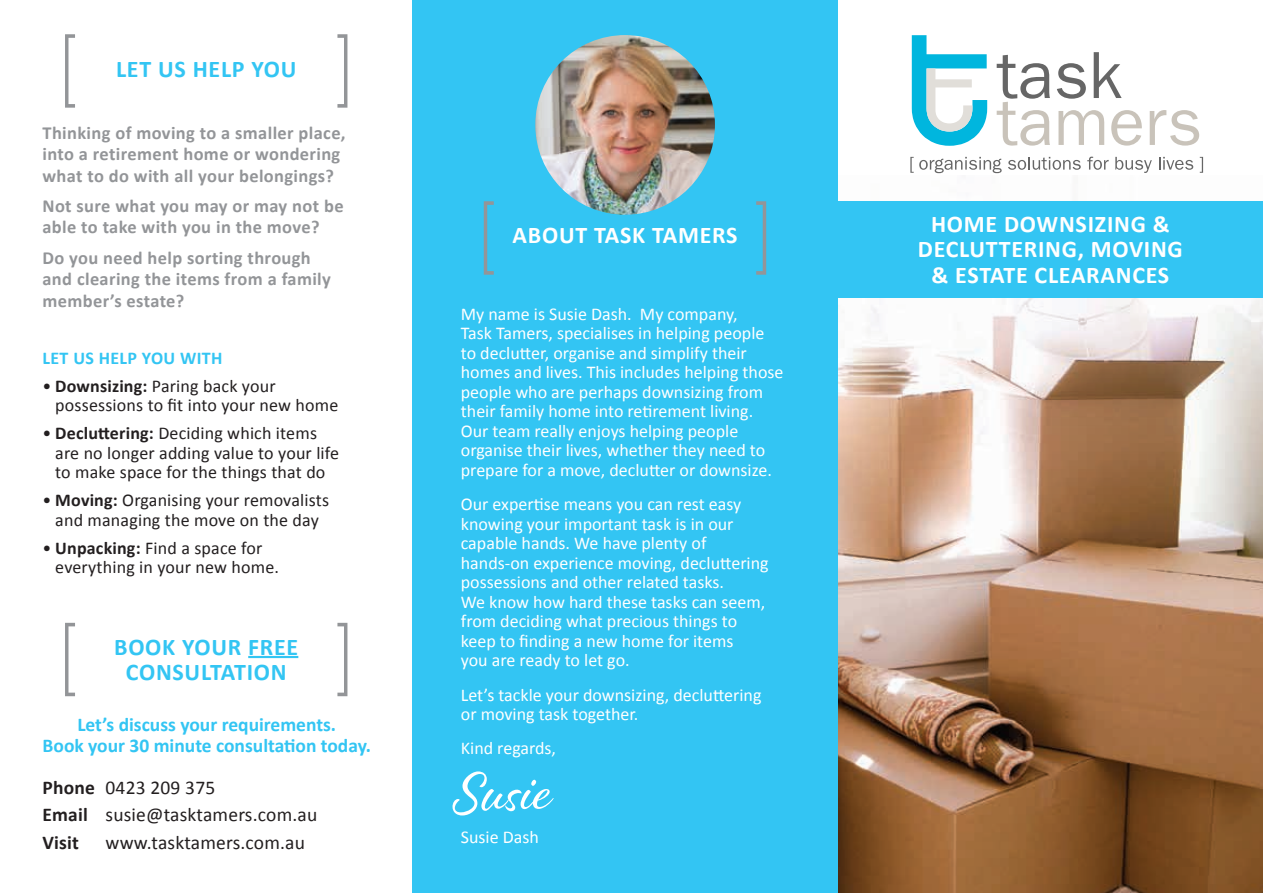
<style>
.page{position:relative;width:1263px;height:893px;background:#fff}
.page>*{position:absolute;margin:0;border:0;box-sizing:border-box;transform-origin:0 0}
.t1{font:58.5px "Alisha";color:#fff}
.t2{font:700 24px/25.5px "Calibri";letter-spacing:.03em;color:#fff;text-align:center}
.t3{font:700 24px/25.5px "Calibri";letter-spacing:.03em;color:#33c5f3;text-align:center}
.t4{font:19.5px/27.6px "Calibri";letter-spacing:.01em;color:#231f20}
.t5{font:700 19.5px/21px "Calibri";color:#33c5f3;text-align:center}
.t6{font:700 18.45px/21.5px "Calibri";letter-spacing:.02em;color:#939598}
.t7{font:18px/19.5px "Calibri";color:#fff}
.t8{font:18px/19.5px "Calibri";letter-spacing:.01em;color:#231f20}
.t9{font:700 18px "Calibri";letter-spacing:.02em;color:#33c5f3}
.s1{font-weight:700}
</style>
<div class="page">
<img style="left:838px;top:298px;width:425px;height:595px">
<svg style="left:910px;top:157px;width:92px;height:16px"></svg>
<svg style="left:1008px;top:157px;width:73px;height:13px"></svg>
<svg style="left:1087px;top:157px;width:22px;height:13px"></svg>
<svg style="left:1115px;top:157px;width:37px;height:16px"></svg>
<svg style="left:1159px;top:157px;width:34px;height:13px"></svg>
<svg style="left:1200px;top:157px;width:3px;height:16px"></svg>
<svg style="left:1057px;top:63px;width:29px;height:36px"></svg>
<svg style="left:1094px;top:52px;width:28px;height:46px"></svg>
<svg style="left:997px;top:55px;width:53px;height:91px"></svg>
<svg style="left:1058px;top:110px;width:46px;height:35px"></svg>
<svg style="left:1111px;top:110px;width:31px;height:36px"></svg>
<svg style="left:1150px;top:110px;width:49px;height:36px"></svg>
<svg style="left:912px;top:35px;width:75px;height:111px"></svg>
<div style="left:827px;top:201px;width:436px;height:97px;background:#33c5f3"></div>
<div style="left:412px;top:0;width:426px;height:893px;background:#33c5f3"></div>
<svg style="left:484px;top:201px;width:10px;height:74px"></svg>
<svg style="left:756px;top:201px;width:10px;height:74px"></svg>
<svg style="left:65px;top:34px;width:10px;height:74px"></svg>
<svg style="left:337px;top:34px;width:10px;height:74px"></svg>
<svg style="left:65px;top:623px;width:10px;height:73px"></svg>
<svg style="left:337px;top:623px;width:10px;height:73px"></svg>
<img style="left:535px;top:35px;width:180px;height:180px;border-radius:90px">
<hr style="left:248px;top:656px;width:50px;height:2px;background:#33c5f3">
<h2 class="t3" style="left:116px;top:56px;width:182px">LET US HELP YOU</h2>
<p class="t6" style="left:43px;top:122px;width:305px">Thinking of moving to a smaller place, into a retirement home or wondering what to do with all your belongings?</p>
<p class="t6" style="left:43px;top:195px;width:303px">Not sure what you may or may not be able to take with you in the move?</p>
<p class="t6" style="left:43px;top:247px;width:290px">Do you need help sorting through and clearing the items from a family member’s estate?</p>
<p class="t9" style="left:43px;top:346px;width:181px">LET US HELP YOU WITH</p>
<p class="t8" style="left:55px;top:376px;width:285px;text-indent:-13px">• <span class="s1">Downsizing:</span> Paring back your possessions to fit into your new home</p>
<p class="t8" style="left:55px;top:424px;width:285px;text-indent:-13px">• <span class="s1">Decluttering:</span> Deciding which items are no longer adding value to your life to make space for the things that do</p>
<p class="t8" style="left:43px;top:491px;width:288px;text-align:center">• <span class="s1">Moving:</span> Organising your removalists and managing the move on the day</p>
<p class="t8" style="left:55px;top:538px;width:225px;text-indent:-13px">• <span class="s1">Unpacking:</span> Find a space for everything in your new home.</p>
<h2 class="t3" style="left:114px;top:634px;width:186px">BOOK YOUR FREE<br>CONSULTATION</h2>
<p class="t5" style="left:43px;top:713px;width:330px">Let’s discuss your requirements.<br>Book your 30 minute consultation today.</p>
<p class="t4" style="left:43px;top:773px;width:276px"><span class="s1">Phone</span> 0423 209 375<br><span class="s1">Email</span> susie@tasktamers.com.au<br><span class="s1">Visit</span></p>
<p class="t4" style="left:106px;top:829px;width:201px">www.tasktamers.com.au</p>
<h2 class="t2" style="left:513px;top:222px;width:227px">ABOUT TASK TAMERS</h2>
<h2 class="t2" style="left:918px;top:211px;width:266px">HOME DOWNSIZING &amp;<br>DECLUTTERING, MOVING &amp; ESTATE CLEARANCES</h2>
<p class="t7" style="left:461px;top:304px;width:324px">My name is Susie Dash. My company,<br>Task Tamers, specialises in helping people to declutter, organise and simplify their homes and lives. This includes helping those people who are perhaps downsizing from their family home into retirement living.<br>Our team really enjoys helping people organise their lives, whether they need to prepare for a move, declutter or downsize.</p>
<p class="t7" style="left:461px;top:495px;width:309px">Our expertise means you can rest easy knowing your important task is in our capable hands. We have plenty of hands-on experience moving, decluttering possessions and other related tasks.<br>We know how hard these tasks can seem, from deciding what precious things to keep to finding a new home for items<br>you are ready to let go.</p>
<p class="t7" style="left:461px;top:685px;width:302px">Let’s tackle your downsizing, decluttering or moving task together.</p>
<p class="t7" style="left:461px;top:739px;width:97px">Kind regards,</p>
<h1 class="t1" style="left:450px;top:758px;width:102px;rotate:-2deg">Susie</h1>
<p class="t7" style="left:461px;top:827px;width:80px">Susie Dash</p>
</div>
